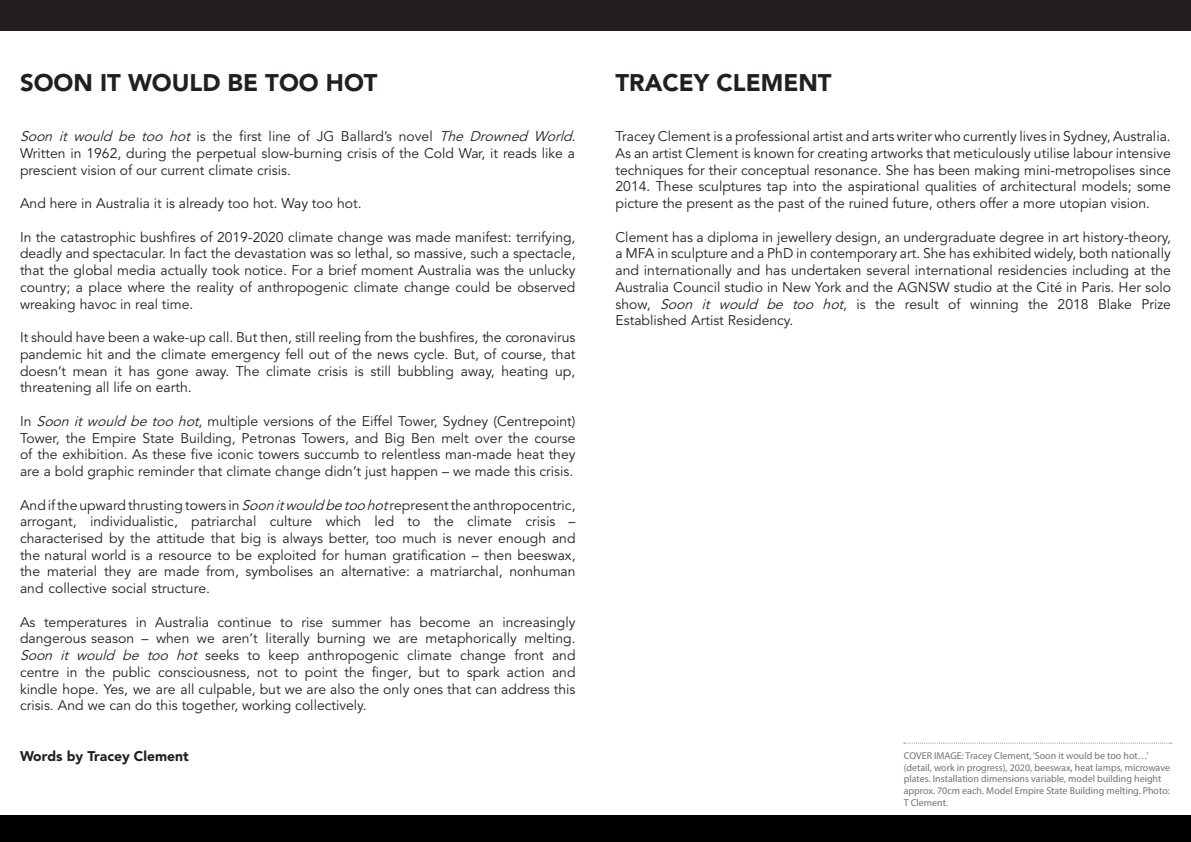
<style>
.page{position:relative;width:1191px;height:842px;background:#fff}
.page>*{position:absolute;margin:0;border:0;box-sizing:border-box;transform-origin:0 0}
.t1{font:900 23.9px "Avenir LT Std";color:#231f20}
.t2{font:13.9px/16.7px "Avenir LT Std";color:#231f20;text-align:justify}
.t3{font:900 13.9px "Avenir LT Std";color:#231f20}
.t4{font:10px/12px "Myriad Pro";color:#79716f}
.s1{font-style:italic}
</style>
<div class="page">
<div style="left:0;top:0;width:1191px;height:30px;background:#231f20"></div>
<div style="left:0;top:815px;width:1191px;height:27px;background:#000"></div>
<svg style="left:903px;top:743px;width:268px;height:1px"></svg>
<p class="t1" style="left:20px;top:68px;width:359px">SOON IT WOULD BE TOO HOT</p>
<p class="t2" style="left:20px;top:128px;width:557px"><span class="s1">Soon it would be too hot</span> i s t h e f i rs t l i n e o f J G B a l l a r d ’s n o v e l <span class="s1">The Drowned World</span>.<br>Written in 1962, during the perpetual slow-burning crisis of the Cold War, it reads like a prescient vision of our current climate crisis.</p>
<p class="t2" style="left:20px;top:195px;width:343px">And here in Australia it is already too hot. Way too hot.</p>
<p class="t2" style="left:20px;top:229px;width:557px">In the catastrophic bushfires of 2019-2020 climate change was made manifest: terrifying, deadly and spectacular. In fact the devastation was so lethal, so massive, such a spectacle, that the global media actually took notice. For a brief moment Australia was the unlucky country; a place where the reality of anthropogenic climate change could be observed wreaking havoc in real time.</p>
<p class="t2" style="left:20px;top:329px;width:557px">It should have been a wake-up call. But then, still reeling from the bushfires, the coronavirus pandemic hit and the climate emergency fell out of the news cycle. But, of course, that doesn’t mean it has gone away. The climate crisis is still bubbling away, heating up, threatening all life on earth.</p>
<p class="t2" style="left:20px;top:413px;width:557px">In <span class="s1">Soonitwould betoohot</span>, multiple versions of the Eiffel Tower, Sydney (Centrepoint)<br>Tower, the Empire State Building, Petronas Towers, and Big Ben melt over the course of the exhibition. As these five iconic towers succumb to relentless man-made heat they are a bold graphic reminder that climate change didn’t just happen – we made this crisis.</p>
<p class="t2" style="left:20px;top:497px;width:557px">And if the upward thrusting towers in <span class="s1">Soonitwould betoohot</span>represent the anthropocentric, arrogant, individualistic, patriarchal culture which led to the climate crisis – characterised by the attitude that big is always better, too much is never enough and the natural world is a resource to be exploited for human gratification – then beeswax, the material they are made from, symbolises an alternative: a matriarchal, nonhuman and collective social structure.</p>
<p class="t2" style="left:20px;top:614px;width:557px">As temperatures in Australia continue to rise summer has become an increasingly dangerous season – when we aren’t literally burning we are metaphorically melting.<br><span class="s1">Soon it would be too hot</span> seeks to keep anthropogenic climate change front and centre in the public consciousness, not to point the finger, but to spark action and kindle hope. Yes, we are all culpable, but we are also the only ones that can address this crisis. And we can do this together, working collectively.</p>
<p class="t3" style="left:20px;top:747px;width:170px">Words by Tracey Clement</p>
<p class="t1" style="left:615px;top:68px;width:218px">TRACEY CLEMENT</p>
<p class="t2" style="left:615px;top:128px;width:557px">Tracey Clement is a professional artist and arts writer who currently lives in Sydney, Australia.<br>As an artist Clement is known for creating artworks that meticulously utilise labour intensive techniques for their conceptual resonance. She has been making mini-metropolises since 2014. These sculptures tap into the aspirational qualities of architectural models; some picture the present as the past of the ruined future, others offer a more utopian vision.</p>
<p class="t2" style="left:615px;top:229px;width:557px">Clement has a diploma in jewellery design, an undergraduate degree in art history-theory, a MFA in sculpture and a PhD in contemporary art. She has exhibited widely, both nationally and internationally and has undertaken several international residencies including at the Australia Council studio in New York and the AGNSW studio at the Cité in Paris. Her solo show, <span class="s1">Soon it would be too hot</span>, is the result of winning the 2018 Blake Prize Established Artist Residency.</p>
<p class="t4" style="left:903px;top:749px;width:268px">COVER IMAGE: Tracey Clement, ‘Soon it would be too hot…’ (detail, work in progress), 2020, beeswax, heat lamps, microwave plates. Installation dimensions variable, model building height approx. 70cm each. Model Empire State Building melting. Photo:<br>T Clement.</p>
</div>
